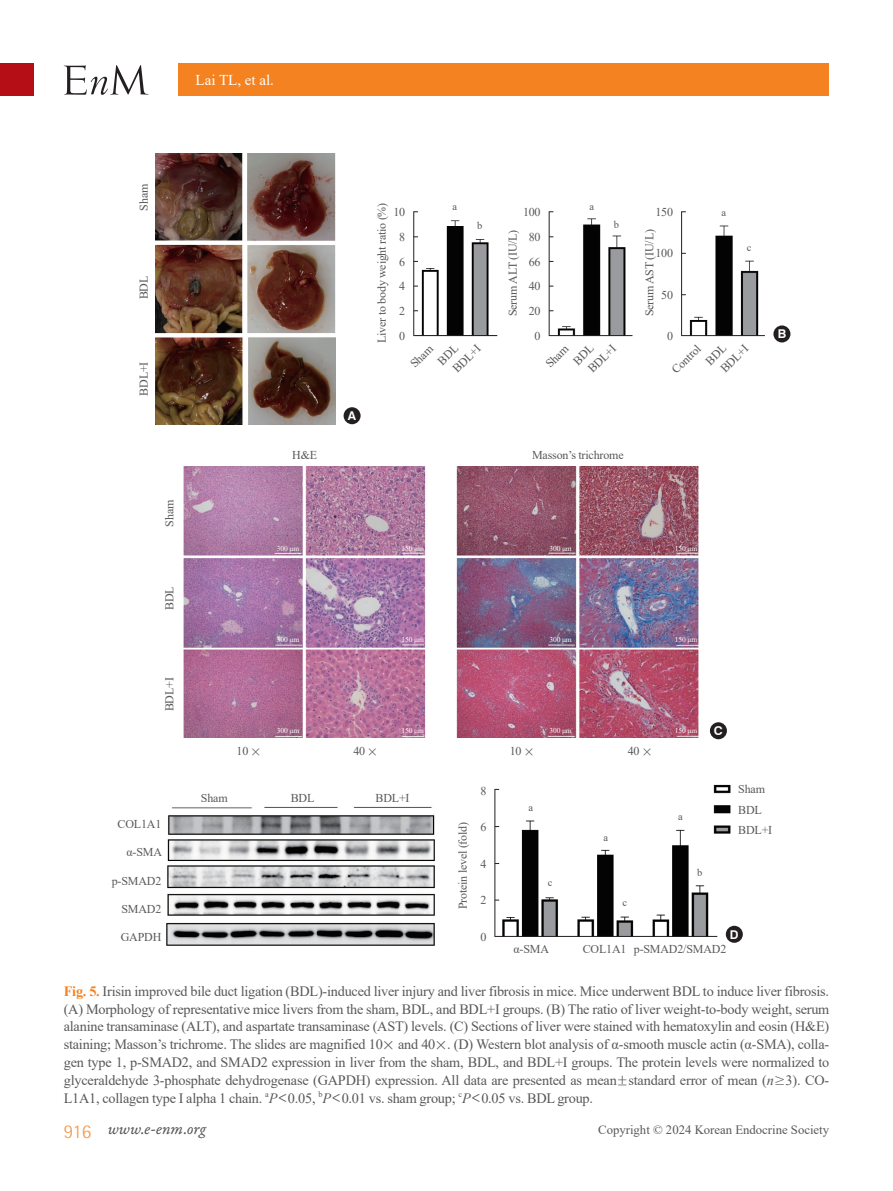
<style>
.page{position:relative;width:893px;height:1191px;background:#fff}
.page>*{position:absolute;margin:0;border:0;box-sizing:border-box;transform-origin:0 0}
.t1{font:16.5px "Garamond Premr Pro It Capt";color:#57585a}
.t2{font:15px "Times New Roman";color:#fff}
.t3{font:14.25px/17.9px "Times New Roman";letter-spacing:-.015em;color:#57585a;text-align:justify}
.t4{font:12.75px "Times New Roman";color:#57585a}
.t5{font:700 12.15px "Swiss 721 BT";color:#fff}
.t6{font:12px/24.8px "Times New Roman";letter-spacing:-.015em;color:#57585a}
.t7{font:10.5px "Times New Roman";color:#57585a}
.t8{font:7.5px "Times New Roman";letter-spacing:-.015em;color:#fff}
.s1{font-family:"Dotum"}
.s2{font-weight:700;color:#f58220}
.s3{font-style:italic}
.s4{font-family:"Rotis Semi Sans Std";font-weight:300;font-size:19.5px;color:#f79848}
</style>
<div class="page">
<div style="left:0;top:64px;width:34px;height:32px;background:#b50e16"></div>
<div style="left:179px;top:64px;width:650px;height:32px;background:#f58220"></div>
<svg style="left:64px;top:65px;width:85px;height:30px"></svg>
<img style="left:155px;top:153px;width:180px;height:271px">
<div style="left:344px;top:407px;width:17px;height:17px;background:#231f20;border-radius:50%"></div>
<div style="left:773px;top:325px;width:17px;height:17px;background:#231f20;border-radius:50%"></div>
<img style="left:416px;top:220px;width:73px;height:115px">
<hr style="left:413px;top:211px;width:1px;height:124px;background:#231f20">
<hr style="left:413px;top:335px;width:84px;height:1px;background:#231f20">
<div style="left:472px;top:218px;width:16px;height:15px;background:#fff"></div>
<img style="left:557px;top:218px;width:69px;height:117px">
<hr style="left:549px;top:211px;width:1px;height:124px;background:#231f20">
<hr style="left:549px;top:335px;width:83px;height:1px;background:#231f20">
<div style="left:608px;top:216px;width:17px;height:16px;background:#fff"></div>
<img style="left:689px;top:225px;width:70px;height:110px">
<hr style="left:681px;top:211px;width:1px;height:124px;background:#231f20">
<hr style="left:681px;top:335px;width:84px;height:1px;background:#231f20">
<div style="left:741px;top:240px;width:16px;height:15px;background:#fff"></div>
<img style="left:183px;top:466px;width:515px;height:272px">
<div style="left:710px;top:722px;width:17px;height:17px;background:#231f20;border-radius:50%"></div>
<img style="left:499px;top:820px;width:218px;height:116px">
<div style="left:726px;top:925px;width:17px;height:17px;background:#231f20;border-radius:50%"></div>
<hr style="left:494px;top:789px;width:1px;height:147px;background:#231f20">
<hr style="left:495px;top:936px;width:222px;height:1px;background:#231f20">
<div style="left:598px;top:829px;width:16px;height:16px;background:#fff"></div>
<div style="left:672px;top:809px;width:17px;height:15px;background:#fff"></div>
<div style="left:692px;top:864px;width:16px;height:16px;background:#fff"></div>
<div style="left:542px;top:874px;width:16px;height:16px;background:#fff"></div>
<div style="left:616px;top:895px;width:17px;height:15px;background:#fff"></div>
<img style="left:167px;top:806px;width:268px;height:140px">
<img style="left:709px;top:784px;width:22px;height:54px">
<p class="t2" style="left:196px;top:69px;width:80px">Lai TL, et al.</p>
<p class="t6" style="left:131px;top:210px;width:28px;rotate:-90deg">Sham</p>
<p class="t6" style="left:131px;top:299px;width:25px;rotate:-90deg">BDL</p>
<p class="t6" style="left:131px;top:396px;width:36px;rotate:-90deg">BDL+I</p>
<p class="t6" style="left:157px;top:526px;width:28px;rotate:-90deg">Sham</p>
<p class="t6" style="left:157px;top:610px;width:25px;rotate:-90deg">BDL</p>
<p class="t6" style="left:157px;top:711px;width:36px;rotate:-90deg">BDL+I</p>
<p class="t6" style="left:118px;top:811px;width:45px">COL1A1</p>
<p class="t6" style="left:127px;top:839px;width:37px">α-SMA</p>
<p class="t6" style="left:112px;top:868px;width:51px">p-SMAD2</p>
<p class="t6" style="left:121px;top:896px;width:41px">SMAD2</p>
<p class="t6" style="left:121px;top:924px;width:42px">GAPDH</p>
<p class="t6" style="left:292px;top:442px;width:26px">H&amp;E</p>
<p class="t5" style="left:348px;top:408px;width:10px">A</p>
<p class="t6" style="left:369px;top:343px;width:142px;rotate:-90deg">Liver to body weight ratio (%)</p>
<p class="t7" style="left:452px;top:199px;width:6px">a</p>
<p class="t6" style="left:393px;top:199px;width:13px;text-align:center">10<br>8<br>6<br>4<br>2</p>
<p class="t7" style="left:477px;top:218px;width:7px">b</p>
<p class="t6" style="left:399px;top:323px;width:7px">0</p>
<p class="t6" style="left:421px;top:344px;width:25px;line-height:17.7px;text-indent:-21px;rotate:-45deg">Sham<br>BDL</p>
<p class="t6" style="left:446px;top:361px;width:36px;rotate:-45deg">BDL+I</p>
<p class="t6" style="left:523px;top:199px;width:19px;text-align:right">100<br>80<br>66<br>40<br>20<br>0</p>
<p class="t6" style="left:500px;top:316px;width:88px;rotate:-90deg">Serum ALT (IU/L)</p>
<p class="t7" style="left:590px;top:199px;width:6px">a</p>
<p class="t7" style="left:614px;top:217px;width:7px">b</p>
<p class="t6" style="left:655px;top:199px;width:19px">150</p>
<p class="t6" style="left:655px;top:240px;width:19px">100</p>
<p class="t6" style="left:661px;top:282px;width:13px">50</p>
<p class="t6" style="left:667px;top:323px;width:7px">0</p>
<p class="t6" style="left:637px;top:316px;width:89px;rotate:-90deg">Serum AST (IU/L)</p>
<p class="t7" style="left:722px;top:205px;width:6px">a</p>
<p class="t7" style="left:747px;top:240px;width:6px">c</p>
<p class="t6" style="left:556px;top:344px;width:25px;line-height:17.7px;text-indent:-21px;rotate:-45deg">Sham<br>BDL</p>
<p class="t6" style="left:581px;top:361px;width:36px;rotate:-45deg">BDL+I</p>
<p class="t6" style="left:689px;top:344px;width:25px;line-height:17.7px;text-indent:-30px;rotate:-45deg">Control<br>BDL</p>
<p class="t6" style="left:713px;top:361px;width:36px;rotate:-45deg">BDL+I</p>
<p class="t6" style="left:532px;top:442px;width:93px">Masson’s trichrome</p>
<p class="t5" style="left:778px;top:326px;width:10px">B</p>
<p class="t8" style="left:277px;top:543px;width:24px">300 μm</p>
<p class="t8" style="left:402px;top:543px;width:24px">150 μm</p>
<p class="t8" style="left:549px;top:543px;width:24px">300 μm</p>
<p class="t8" style="left:675px;top:543px;width:24px">150 μm</p>
<p class="t8" style="left:277px;top:634px;width:24px">300 μm</p>
<p class="t8" style="left:402px;top:634px;width:24px">150 μm</p>
<p class="t8" style="left:549px;top:634px;width:24px">300 μm</p>
<p class="t8" style="left:675px;top:634px;width:24px">150 μm</p>
<p class="t8" style="left:277px;top:725px;width:24px">300 μm</p>
<p class="t8" style="left:402px;top:725px;width:24px">150 μm</p>
<p class="t8" style="left:549px;top:725px;width:24px">300 μm</p>
<p class="t8" style="left:675px;top:725px;width:24px">150 μm</p>
<p class="t6" style="left:237px;top:738px;width:26px">10 <span class="s1">×</span></p>
<p class="t6" style="left:353px;top:738px;width:26px">40 <span class="s1">×</span></p>
<p class="t6" style="left:510px;top:738px;width:26px">10 <span class="s1">×</span></p>
<p class="t6" style="left:628px;top:738px;width:26px">40 <span class="s1">×</span></p>
<p class="t5" style="left:714px;top:723px;width:10px">C</p>
<p class="t6" style="left:201px;top:785px;width:28px">Sham</p>
<p class="t6" style="left:291px;top:785px;width:25px">BDL</p>
<p class="t6" style="left:376px;top:785px;width:36px">BDL+I</p>
<p class="t6" style="left:450px;top:909px;width:89px;rotate:-90deg">Protein level (fold)</p>
<p class="t6" style="left:480px;top:778px;width:7px">8</p>
<p class="t6" style="left:480px;top:814px;width:7px">6</p>
<p class="t6" style="left:480px;top:851px;width:7px">4</p>
<p class="t6" style="left:480px;top:887px;width:7px">2</p>
<p class="t6" style="left:480px;top:924px;width:7px">0</p>
<p class="t7" style="left:528px;top:799px;width:6px">a</p>
<p class="t7" style="left:548px;top:874px;width:6px">c</p>
<p class="t7" style="left:604px;top:829px;width:6px">a</p>
<p class="t7" style="left:622px;top:895px;width:6px">c</p>
<p class="t7" style="left:678px;top:809px;width:6px">a</p>
<p class="t7" style="left:697px;top:865px;width:7px">b</p>
<p class="t6" style="left:738px;top:778px;width:36px;line-height:20.7px">Sham<br>BDL<br>BDL+I</p>
<p class="t5" style="left:730px;top:927px;width:10px">D</p>
<p class="t6" style="left:513px;top:936px;width:37px">α-SMA</p>
<p class="t6" style="left:583px;top:936px;width:145px">COL1A1 p-SMAD2/SMAD2</p>
<p class="t3" style="left:64px;top:981px;width:767px"><span class="s2">Fig. 5.</span> Irisin improved bile duct ligation (BDL)-induced liver injury and liver fibrosis in mice. Mice underwent BDL to induce liver fibrosis. (A) Morphology of representative mice livers from the sham, BDL, and BDL+I groups. (B) The ratio of liver weight-to-body weight, serum alanine transaminase (ALT), and aspartate transaminase (AST) levels. (C) Sections of liver were stained with hematoxylin and eosin (H&amp;E) staining; Masson’s trichrome. The slides are magnified 10<span class="s1">×</span> and 40<span class="s1">×</span>. (D) Western blot analysis of α-smooth muscle actin (α-SMA), colla&shy;gen type 1, p-SMAD2, and SMAD2 expression in liver from the sham, BDL, and BDL+I groups. The protein levels were normalized to glyceraldehyde 3-phosphate dehydrogenase (GAPDH) expression. All data are presented as mean<span class="s1">±</span>standard error of mean (<span class="s3">n</span><span class="s1">≥</span>3). CO-L1A1, collagen type I alpha 1 chain. <sup>a</sup><span class="s3">P</span><span class="s1">&lt;</span>0.05, <sup>b</sup><span class="s3">P</span><span class="s1">&lt;</span>0.01 vs. sham group; <sup>c</sup><span class="s3">P</span><span class="s1">&lt;</span>0.05 vs. BDL group.</p>
<p class="t1" style="left:64px;top:1118px;width:144px"><span class="s4">916</span> www.e-enm.org</p>
<p class="t4" style="left:598px;top:1120px;width:233px">Copyright © 2024 Korean Endocrine Society</p>
</div>
